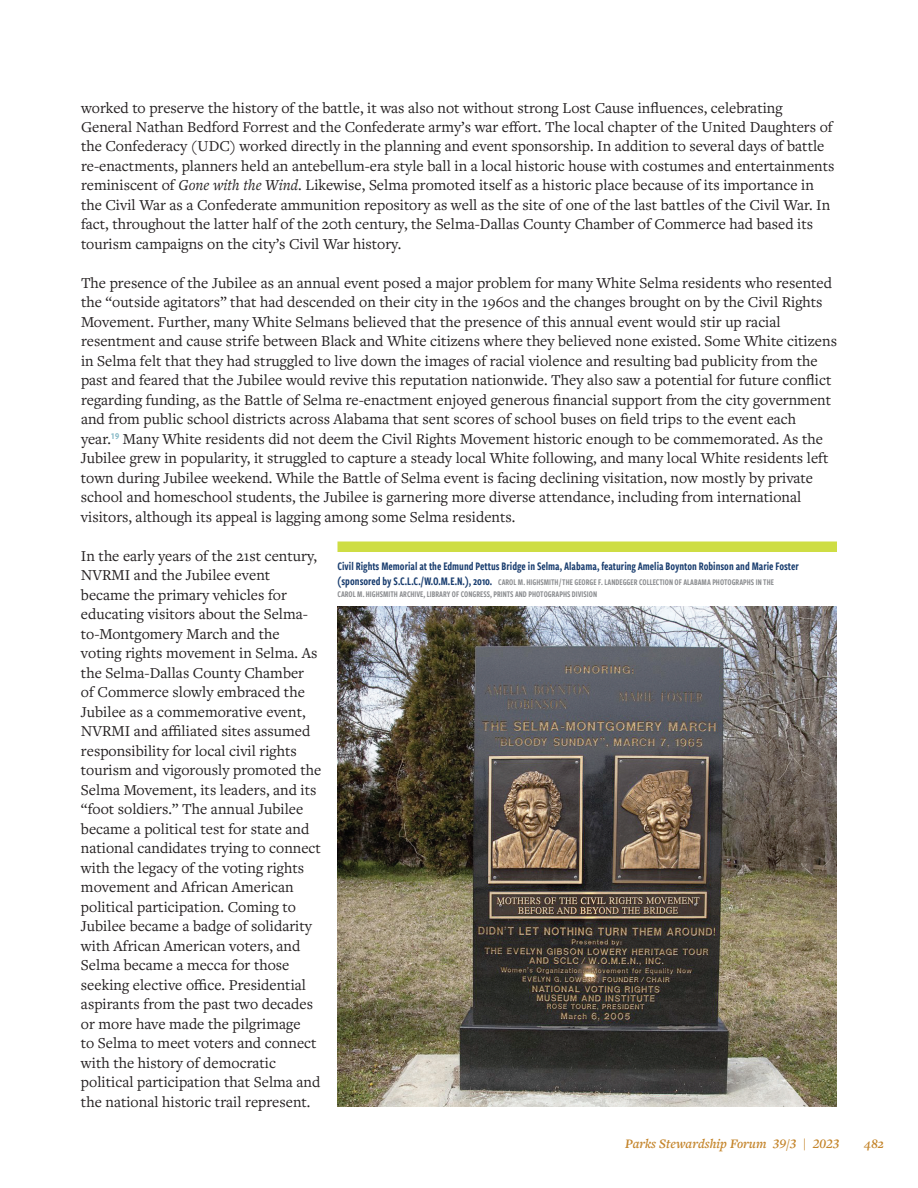
<style>
.page{position:relative;width:918px;height:1188px;background:#fff}
.page>*{position:absolute;margin:0;border:0;box-sizing:border-box;transform-origin:0 0}
.t1{font:15.75px/19.5px "Freight Text Pro";color:#231f20}
.t2{font:italic 600 13.5px "Freight Text Pro";color:#c4842a}
.t3{font:12px "Freight Sans Cmp Pro Semi";color:#183c6e}
.t4{font:9px/12px "Freight Sans Cmp Pro Semi";color:#898b8e}
.s1{font-style:italic}
.s2{font-size:12px;color:#183c6e}
</style>
<div class="page">
<img style="left:338px;top:606px;width:499px;height:501px">
<div style="left:338px;top:542px;width:499px;height:10px;background:#cedd44"></div>
<p class="t1" style="left:81px;top:97px;width:755px">worked to preserve the history of the battle, it was also not without strong Lost Cause influences, celebrating General Nathan Bedford Forrest and the Confederate army’s war effort. The local chapter of the United Daughters of the Confederacy (UDC) worked directly in the planning and event sponsorship. In addition to several days of battle re-enactments, planners held an antebellum-era style ball in a local historic house with costumes and entertainments reminiscent of <span class="s1">Gone with the Wind</span>. Likewise, Selma promoted itself as a historic place because of its importance in the Civil War as a Confederate ammunition repository as well as the site of one of the last battles of the Civil War. In fact, throughout the latter half of the 20th century, the Selma-Dallas County Chamber of Commerce had based its tourism campaigns on the city’s Civil War history.</p>
<p class="t1" style="left:81px;top:273px;width:758px">The presence of the Jubilee as an annual event posed a major problem for many White Selma residents who resented the “outside agitators” that had descended on their city in the 1960s and the changes brought on by the Civil Rights Movement. Further, many White Selmans believed that the presence of this annual event would stir up racial resentment and cause strife between Black and White citizens where they believed none existed. Some White citizens in Selma felt that they had struggled to live down the images of racial violence and resulting bad publicity from the past and feared that the Jubilee would revive this reputation nationwide. They also saw a potential for future conflict regarding funding, as the Battle of Selma re-enactment enjoyed generous financial support from the city government and from public school districts across Alabama that sent scores of school buses on field trips to the event each year.<sup>19</sup> Many White residents did not deem the Civil Rights Movement historic enough to be commemorated. As the Jubilee grew in popularity, it struggled to capture a steady local White following, and many local White residents left town during Jubilee weekend. While the Battle of Selma event is facing declining visitation, now mostly by private school and homeschool students, the Jubilee is garnering more diverse attendance, including from international visitors, although its appeal is lagging among some Selma residents.</p>
<p class="t1" style="left:81px;top:546px;width:242px">In the early years of the 21st century, NVRMI and the Jubilee event became the primary vehicles for educating visitors about the Selma&shy;to-Montgomery March and the voting rights movement in Selma. As the Selma-Dallas County Chamber<br>of Commerce slowly embraced the Jubilee as a commemorative event, NVRMI and affiliated sites assumed responsibility for local civil rights tourism and vigorously promoted the Selma Movement, its leaders, and its “foot soldiers.” The annual Jubilee became a political test for state and national candidates trying to connect with the legacy of the voting rights movement and African American political participation. Coming to Jubilee became a badge of solidarity with African American voters, and Selma became a mecca for those seeking elective office. Presidential aspirants from the past two decades or more have made the pilgrimage<br>to Selma to meet voters and connect with the history of democratic political participation that Selma and the national historic trail represent.</p>
<p class="t3" style="left:338px;top:558px;width:463px">Civil Rights Memorial at the Edmund Pettus Bridge in Selma, Alabama, featuring Amelia Boynton Robinson and Marie Foster</p>
<p class="t4" style="left:337px;top:576px;width:438px"><span class="s2">(sponsored by S.C.L.C./W.O.M.E.N.), 2010.</span> CAROL M. HIGHSMITH / THE GEORGE F. LANDEGGER COLLECTION OF ALABAMA PHOTOGRAPHS IN THE<br>CAROL M. HIGHSMITH ARCHIVE, LIBRARY OF CONGRESS, PRINTS AND PHOTOGRAPHS DIVISION</p>
<p class="t2" style="left:625px;top:1134px;width:216px">Parks Stewardship Forum 39/3 | 2023</p>
<p class="t2" style="left:864px;top:1134px;width:21px">482</p>
</div>
